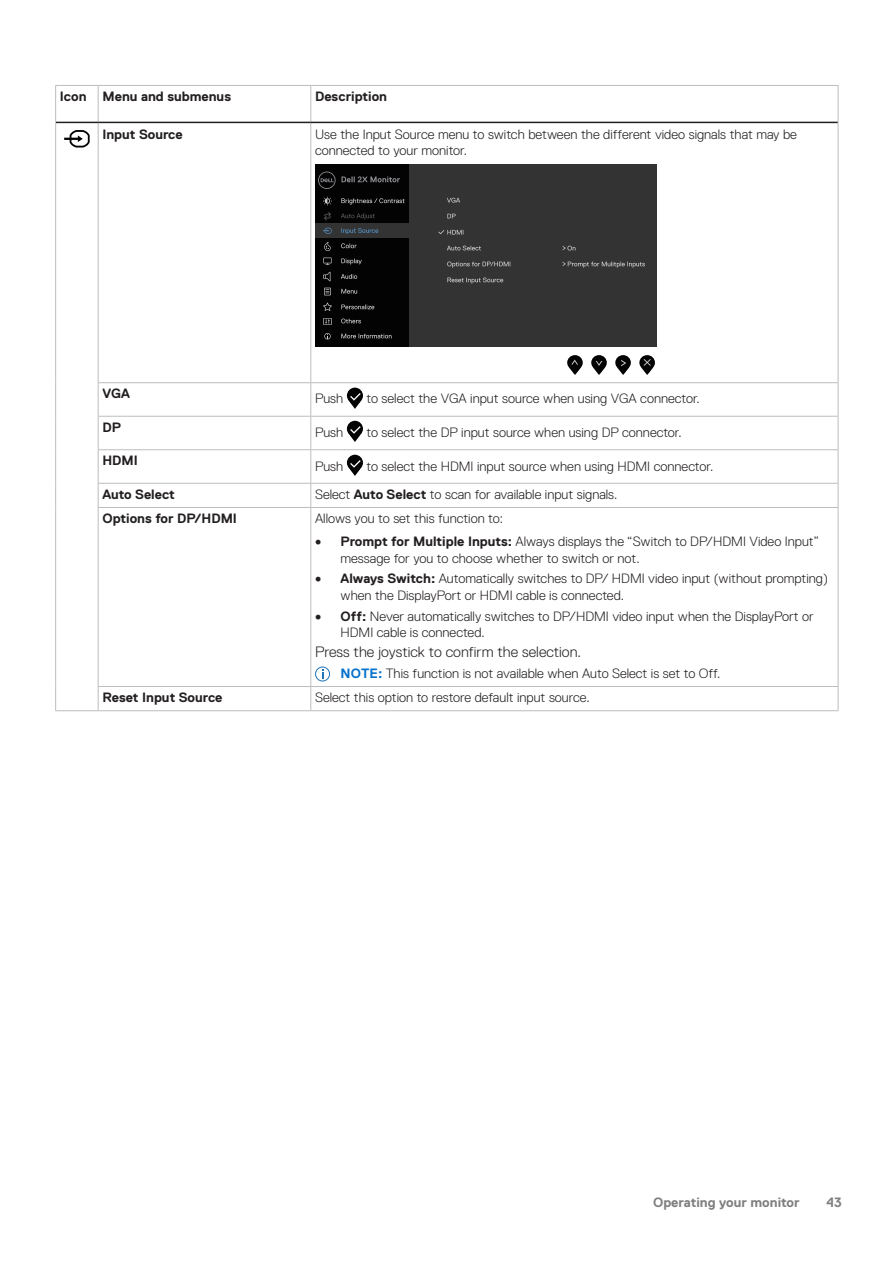
<style>
.page{position:relative;width:893px;height:1263px;background:#fff}
.page>*{position:absolute;margin:0;border:0;box-sizing:border-box;transform-origin:0 0}
.d_Table_Footer{font:300 15px "Dell Replica";color:#231f20}
.d_Table_Bullet{font:300 13.5px/16.5px "Dell Replica";color:#231f20}
.d_Table_Paragraph_icon{font:300 13.5px/16.5px "Dell Replica";color:#231f20}
.d_Table_Paragraph{font:300 13.5px "Dell Replica";color:#231f20}
.d_Table_Head{font:700 13.5px "Dell Replica";color:#231f20}
.d_Note{font:300 13.5px "Dell Replica";color:#231f20}
.t1{font:700 13.5px "Dell Replica";color:#808080}
.s1{font-weight:700}
.s2{font-weight:700;color:#0672cb}
</style>
<div class="page">
<hr style="left:55px;top:122px;width:1px;height:261px;background:#bcbdc0">
<hr style="left:55px;top:383px;width:1px;height:33px;background:#bcbdc0">
<hr style="left:55px;top:416px;width:1px;height:34px;background:#bcbdc0">
<hr style="left:55px;top:450px;width:1px;height:33px;background:#bcbdc0">
<svg style="left:55px;top:483px;width:1px;height:24px"></svg>
<hr style="left:55px;top:507px;width:1px;height:179px;background:#bcbdc0">
<svg style="left:55px;top:686px;width:1px;height:24px"></svg>
<hr style="left:98px;top:123px;width:1px;height:259px;background:#bcbdc0">
<hr style="left:310px;top:123px;width:1px;height:259px;background:#bcbdc0">
<hr style="left:838px;top:122px;width:1px;height:260px;background:#bcbdc0">
<hr style="left:98px;top:382px;width:213px;height:1px;background:#bcbdc0">
<hr style="left:98px;top:383px;width:1px;height:33px;background:#bcbdc0">
<hr style="left:311px;top:382px;width:527px;height:1px;background:#bcbdc0">
<hr style="left:310px;top:383px;width:1px;height:33px;background:#bcbdc0">
<hr style="left:838px;top:383px;width:1px;height:33px;background:#bcbdc0">
<hr style="left:98px;top:416px;width:213px;height:1px;background:#bcbdc0">
<hr style="left:98px;top:417px;width:1px;height:32px;background:#bcbdc0">
<hr style="left:311px;top:416px;width:527px;height:1px;background:#bcbdc0">
<hr style="left:310px;top:417px;width:1px;height:32px;background:#bcbdc0">
<hr style="left:838px;top:417px;width:1px;height:32px;background:#bcbdc0">
<hr style="left:98px;top:449px;width:213px;height:1px;background:#bcbdc0">
<hr style="left:98px;top:450px;width:1px;height:33px;background:#bcbdc0">
<hr style="left:311px;top:449px;width:527px;height:1px;background:#bcbdc0">
<hr style="left:310px;top:450px;width:1px;height:33px;background:#bcbdc0">
<hr style="left:838px;top:450px;width:1px;height:33px;background:#bcbdc0">
<hr style="left:98px;top:483px;width:213px;height:1px;background:#bcbdc0">
<svg style="left:98px;top:484px;width:1px;height:23px"></svg>
<hr style="left:311px;top:483px;width:527px;height:1px;background:#bcbdc0">
<svg style="left:310px;top:484px;width:1px;height:23px"></svg>
<svg style="left:838px;top:484px;width:1px;height:23px"></svg>
<hr style="left:98px;top:507px;width:213px;height:1px;background:#bcbdc0">
<hr style="left:98px;top:508px;width:1px;height:178px;background:#bcbdc0">
<hr style="left:311px;top:507px;width:527px;height:1px;background:#bcbdc0">
<hr style="left:310px;top:508px;width:1px;height:178px;background:#bcbdc0">
<hr style="left:838px;top:508px;width:1px;height:178px;background:#bcbdc0">
<hr style="left:98px;top:686px;width:213px;height:1px;background:#bcbdc0">
<svg style="left:98px;top:687px;width:1px;height:23px"></svg>
<hr style="left:311px;top:686px;width:527px;height:1px;background:#bcbdc0">
<svg style="left:310px;top:687px;width:1px;height:23px"></svg>
<svg style="left:838px;top:687px;width:1px;height:23px"></svg>
<hr style="left:55px;top:710px;width:43px;height:1px;background:#bcbdc0">
<hr style="left:98px;top:710px;width:213px;height:1px;background:#bcbdc0">
<hr style="left:311px;top:710px;width:527px;height:1px;background:#bcbdc0">
<hr style="left:55px;top:85px;width:43px;height:1px;background:#bcbdc0">
<hr style="left:55px;top:86px;width:1px;height:36px;background:#bcbdc0">
<hr style="left:98px;top:85px;width:213px;height:1px;background:#bcbdc0">
<hr style="left:98px;top:86px;width:1px;height:36px;background:#bcbdc0">
<hr style="left:311px;top:85px;width:527px;height:1px;background:#bcbdc0">
<hr style="left:310px;top:86px;width:1px;height:36px;background:#bcbdc0">
<hr style="left:838px;top:86px;width:1px;height:36px;background:#bcbdc0">
<hr style="left:56px;top:122px;width:42px;height:1px;background:#231f20">
<hr style="left:98px;top:122px;width:213px;height:1px;background:#231f20">
<hr style="left:311px;top:122px;width:527px;height:1px;background:#231f20">
<svg style="left:64px;top:130px;width:26px;height:18px"></svg>
<svg style="left:615px;top:355px;width:16px;height:20px"></svg>
<svg style="left:639px;top:355px;width:16px;height:20px"></svg>
<svg style="left:591px;top:355px;width:16px;height:20px"></svg>
<svg style="left:567px;top:355px;width:16px;height:20px"></svg>
<div style="left:315px;top:165px;width:341px;height:182px;background:#333334"></div>
<div style="left:315px;top:165px;width:94px;height:182px;background:#030303"></div>
<div style="left:315px;top:223px;width:95px;height:15px;background:#333334"></div>
<svg style="left:323px;top:197px;width:9px;height:8px"></svg>
<svg style="left:324px;top:212px;width:7px;height:8px"></svg>
<svg style="left:324px;top:242px;width:7px;height:9px"></svg>
<svg style="left:323px;top:258px;width:9px;height:7px"></svg>
<svg style="left:324px;top:288px;width:7px;height:7px"></svg>
<svg style="left:323px;top:303px;width:9px;height:8px"></svg>
<svg style="left:323px;top:318px;width:9px;height:7px"></svg>
<svg style="left:323px;top:228px;width:9px;height:6px"></svg>
<svg style="left:323px;top:272px;width:7px;height:9px"></svg>
<svg style="left:318px;top:172px;width:82px;height:17px"></svg>
<svg style="left:341px;top:198px;width:64px;height:6px"></svg>
<svg style="left:341px;top:213px;width:34px;height:6px"></svg>
<svg style="left:341px;top:228px;width:37px;height:6px"></svg>
<svg style="left:341px;top:243px;width:16px;height:5px"></svg>
<svg style="left:341px;top:258px;width:21px;height:7px"></svg>
<svg style="left:341px;top:289px;width:16px;height:5px"></svg>
<svg style="left:341px;top:274px;width:16px;height:5px"></svg>
<svg style="left:341px;top:305px;width:33px;height:4px"></svg>
<svg style="left:341px;top:319px;width:20px;height:4px"></svg>
<svg style="left:341px;top:334px;width:51px;height:4px"></svg>
<svg style="left:324px;top:333px;width:7px;height:6px"></svg>
<svg style="left:447px;top:198px;width:13px;height:5px"></svg>
<svg style="left:447px;top:214px;width:9px;height:4px"></svg>
<svg style="left:447px;top:246px;width:34px;height:4px"></svg>
<svg style="left:447px;top:262px;width:64px;height:6px"></svg>
<svg style="left:447px;top:277px;width:56px;height:7px"></svg>
<svg style="left:562px;top:246px;width:13px;height:4px"></svg>
<svg style="left:562px;top:262px;width:83px;height:6px"></svg>
<svg style="left:438px;top:230px;width:26px;height:5px"></svg>
<div style="left:347px;top:388px;width:16px;height:16px;background:#030303;border-radius:50%"></div>
<svg style="left:349px;top:393px;width:12px;height:16px"></svg>
<div style="left:347px;top:421px;width:16px;height:16px;background:#030303;border-radius:50%"></div>
<svg style="left:349px;top:426px;width:12px;height:16px"></svg>
<div style="left:347px;top:455px;width:16px;height:16px;background:#030303;border-radius:50%"></div>
<svg style="left:349px;top:460px;width:12px;height:16px"></svg>
<svg style="left:315px;top:666px;width:15px;height:15px"></svg>
<p class="d_Table_Head" style="left:60px;top:89px;width:28px">Icon</p>
<p class="d_Table_Head" style="left:102px;top:89px;width:130px">Menu and submenus</p>
<p class="d_Table_Head" style="left:315px;top:89px;width:74px">Description</p>
<p class="d_Table_Head" style="left:102px;top:126px;width:82px">Input Source</p>
<p class="d_Table_Paragraph_icon" style="left:315px;top:126px;width:483px">Use the Input Source menu to switch between the different video signals that may be connected to your monitor.</p>
<p class="d_Table_Head" style="left:102px;top:386px;width:29px">VGA</p>
<p class="d_Table_Paragraph_icon" style="left:315px;top:391px;width:30px">Push</p>
<p class="d_Table_Paragraph_icon" style="left:366px;top:391px;width:335px">to select the VGA input source when using VGA connector.</p>
<p class="d_Table_Head" style="left:102px;top:420px;width:20px">DP</p>
<p class="d_Table_Paragraph_icon" style="left:315px;top:424px;width:30px">Push</p>
<p class="d_Table_Paragraph_icon" style="left:366px;top:424px;width:317px">to select the DP input source when using DP connector.</p>
<p class="d_Table_Head" style="left:102px;top:453px;width:37px">HDMI</p>
<p class="d_Table_Paragraph_icon" style="left:315px;top:458px;width:30px">Push</p>
<p class="d_Table_Paragraph_icon" style="left:366px;top:458px;width:348px">to select the HDMI input source when using HDMI connector.</p>
<p class="d_Table_Head" style="left:102px;top:487px;width:74px">Auto Select</p>
<p class="d_Table_Paragraph" style="left:315px;top:487px;width:304px">Select <span class="s1">Auto Select</span> to scan for available input signals.</p>
<p class="d_Table_Head" style="left:102px;top:511px;width:136px">Options for DP/HDMI</p>
<p class="d_Table_Paragraph" style="left:315px;top:511px;width:189px">Allows you to set this function to:</p>
<p class="d_Table_Bullet" style="left:341px;top:533px;width:480px;text-indent:-26px">• <span class="s1">Prompt for Multiple Inputs:</span> Always displays the “Switch to DP/HDMI Video Input” message for you to choose whether to switch or not.</p>
<p class="d_Table_Bullet" style="left:341px;top:570px;width:489px;text-indent:-26px">• <span class="s1">Always Switch:</span> Automatically switches to DP/ HDMI video input (without prompting) when the DisplayPort or HDMI cable is connected.</p>
<p class="d_Table_Bullet" style="left:341px;top:608px;width:475px;text-indent:-26px">• <span class="s1">Off:</span> Never automatically switches to DP/HDMI video input when the DisplayPort or<br>HDMI cable is connected.</p>
<p class="d_Table_Footer" style="left:315px;top:644px;width:268px">Press the joystick to confirm the selection.</p>
<p class="d_Note" style="left:341px;top:666px;width:381px"><span class="s2">NOTE:</span> This function is not available when Auto Select is set to Off.</p>
<p class="d_Table_Head" style="left:102px;top:690px;width:122px">Reset Input Source</p>
<p class="d_Table_Paragraph" style="left:315px;top:690px;width:276px">Select this option to restore default input source.</p>
<p class="t1" style="left:653px;top:1195px;width:148px">Operating your monitor</p>
<p class="t1" style="left:827px;top:1195px;width:17px">43</p>
</div>
